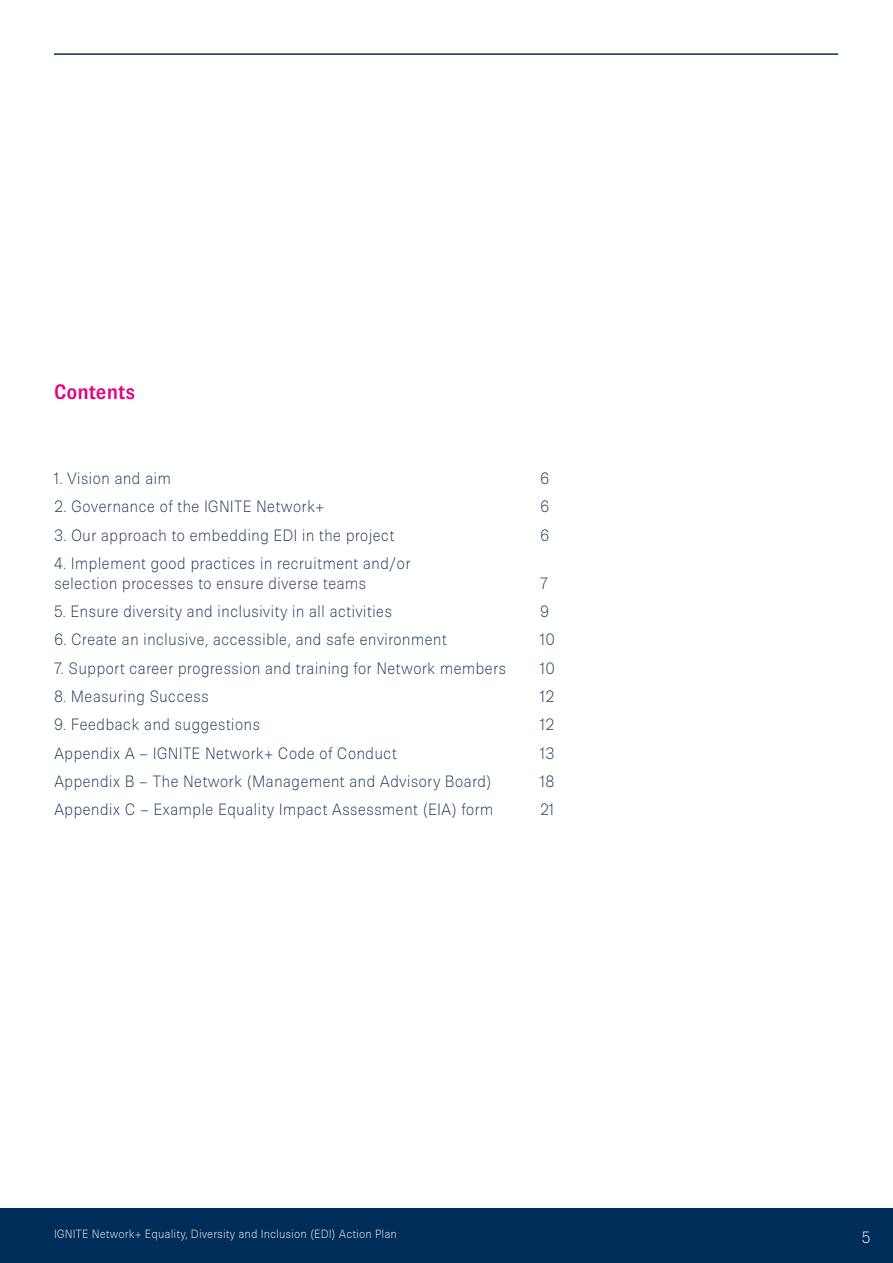
<style>
.page{position:relative;width:893px;height:1263px;background:#fff}
.page>*{position:absolute;margin:0;border:0;box-sizing:border-box;transform-origin:0 0}
.t1{font:600 21px "Brown Pro";color:#e6007e}
.t2{font:100 16.5px/19.8px "Brown Pro";color:#1b3155}
.t3{font:100 16.5px "Brown Pro";color:#fff}
.t4{font:100 12px "Brown Pro";color:#fff}
</style>
<div class="page">
<div style="left:0;top:1208px;width:893px;height:55px;background:#002d59"></div>
<hr style="left:54px;top:53px;width:784px;height:2px;background:#002d59">
<p class="t1" style="left:54px;top:380px;width:83px">Contents</p>
<p class="t2" style="left:54px;top:468px;width:118px">1. Vision and aim</p>
<p class="t2" style="left:540px;top:468px;width:11px">6</p>
<p class="t2" style="left:54px;top:497px;width:272px">2. Governance of the IGNITE Network+</p>
<p class="t2" style="left:540px;top:497px;width:11px">6</p>
<p class="t2" style="left:54px;top:525px;width:342px">3. Our approach to embedding EDI in the project</p>
<p class="t2" style="left:540px;top:525px;width:11px">6</p>
<p class="t2" style="left:54px;top:553px;width:358px">4. Implement good practices in recruitment and/or selection processes to ensure diverse teams</p>
<p class="t2" style="left:540px;top:573px;width:9px">7</p>
<p class="t2" style="left:54px;top:601px;width:340px">5. Ensure diversity and inclusivity in all activities</p>
<p class="t2" style="left:540px;top:601px;width:11px">9</p>
<p class="t2" style="left:54px;top:630px;width:394px">6. Create an inclusive, accessible, and safe environment</p>
<p class="t2" style="left:540px;top:630px;width:16px">10</p>
<p class="t2" style="left:54px;top:658px;width:454px">7. Support career progression and training for Network members</p>
<p class="t2" style="left:540px;top:658px;width:16px">10</p>
<p class="t2" style="left:54px;top:686px;width:156px">8. Measuring Success</p>
<p class="t2" style="left:540px;top:686px;width:16px">12</p>
<p class="t2" style="left:54px;top:715px;width:208px">9. Feedback and suggestions</p>
<p class="t2" style="left:540px;top:715px;width:16px">12</p>
<p class="t2" style="left:54px;top:743px;width:344px">Appendix A – IGNITE Network+ Code of Conduct</p>
<p class="t2" style="left:540px;top:743px;width:16px">13</p>
<p class="t2" style="left:54px;top:771px;width:439px">Appendix B – The Network (Management and Advisory Board)</p>
<p class="t2" style="left:540px;top:771px;width:16px">18</p>
<p class="t2" style="left:54px;top:799px;width:441px">Appendix C – Example Equality Impact Assessment (EIA) form</p>
<p class="t2" style="left:540px;top:799px;width:16px">21</p>
<p class="t4" style="left:54px;top:1227px;width:344px">IGNITE Network+ Equality, Diversity and Inclusion (EDI) Action Plan</p>
<p class="t3" style="left:862px;top:1228px;width:10px">5</p>
</div>
